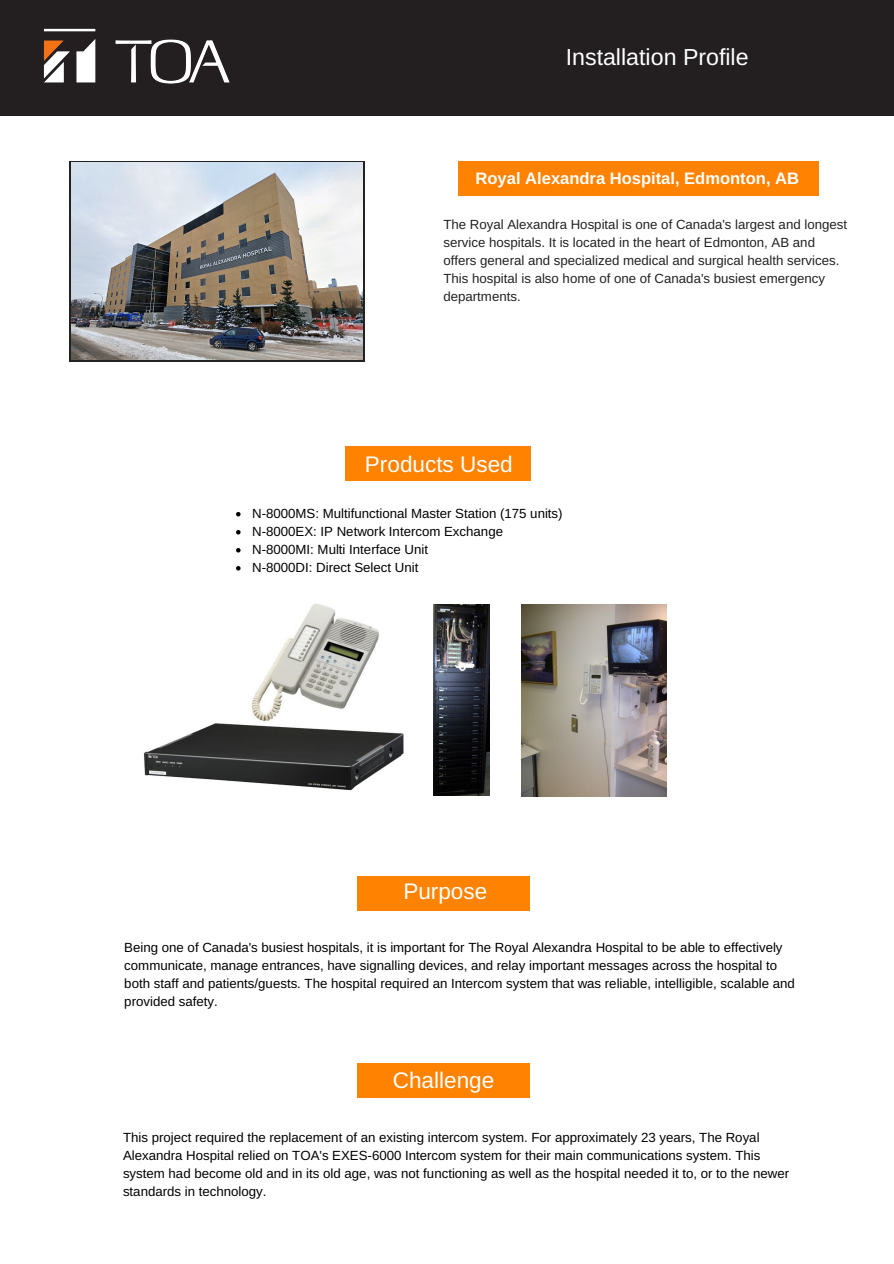
<style>
.page{position:relative;width:894px;height:1264px;background:#fff}
.page>*{position:absolute;margin:0;border:0;box-sizing:border-box;transform-origin:0 0}
.t1{font:23.25px "Arimo";color:#fff}
.t2{font:22.5px "Arimo";color:#fff}
.t3{font:700 16.5px "Arimo";color:#fff}
.t4{font:13.2px/18px "Arimo";color:#000}
.t5{font:13.2px/18px "Arimo";color:#222}
</style>
<div class="page">
<div style="left:458px;top:161px;width:360px;height:35px;background:#ff8200"></div>
<svg style="left:236px;top:512px;width:4px;height:4px"></svg>
<svg style="left:236px;top:530px;width:4px;height:4px"></svg>
<svg style="left:236px;top:548px;width:4px;height:4px"></svg>
<svg style="left:236px;top:566px;width:4px;height:4px"></svg>
<div style="left:345px;top:446px;width:185px;height:35px;background:#ff8200"></div>
<div style="left:357px;top:875px;width:173px;height:35px;background:#ff8200"></div>
<div style="left:357px;top:1063px;width:173px;height:35px;background:#ff8200"></div>
<div style="left:0;top:0;width:893px;height:116px;background:#231f20"></div>
<img style="left:43px;top:28px;width:187px;height:56px">
<svg style="left:69px;top:161px;width:295px;height:200px;background:#606264"></svg>
<img style="left:143px;top:721px;width:261px;height:70px">
<img style="left:252px;top:603px;width:127px;height:118px">
<img style="left:522px;top:605px;width:144px;height:191px">
<img style="left:433px;top:605px;width:56px;height:190px">
<img style="left:71px;top:163px;width:291px;height:196px">
<h1 class="t1" style="left:565px;top:44px;width:184px">Installation Profile</h1>
<p class="t3" style="left:475px;top:169px;width:325px">Royal Alexandra Hospital, Edmonton, AB</p>
<p class="t5" style="left:443px;top:215px;width:405px">The Royal Alexandra Hospital is one of Canada's largest and longest service hospitals. It is located in the heart of Edmonton, AB and offers general and specialized medical and surgical health services.<br>This hospital is also home of one of Canada's busiest emergency departments.</p>
<h2 class="t2" style="left:365px;top:451px;width:149px">Products Used</h2>
<p class="t4" style="left:252px;top:504px;width:312px">N-8000MS: Multifunctional Master Station (175 units)<br>N-8000EX: IP Network Intercom Exchange N-8000MI: Multi Interface Unit<br>N-8000DI: Direct Select Unit</p>
<h2 class="t2" style="left:403px;top:878px;width:85px">Purpose</h2>
<p class="t4" style="left:124px;top:938px;width:671px">Being one of Canada's busiest hospitals, it is important for The Royal Alexandra Hospital to be able to effectively communicate, manage entrances, have signalling devices, and relay important messages across the hospital to both staff and patients/guests. The hospital required an Intercom system that was reliable, intelligible, scalable and provided safety.</p>
<h2 class="t2" style="left:392px;top:1067px;width:103px">Challenge</h2>
<p class="t4" style="left:123px;top:1128px;width:667px">This project required the replacement of an existing intercom system. For approximately 23 years, The Royal Alexandra Hospital relied on TOA's EXES-6000 Intercom system for their main communications system. This system had become old and in its old age, was not functioning as well as the hospital needed it to, or to the newer standards in technology.</p>
</div>
